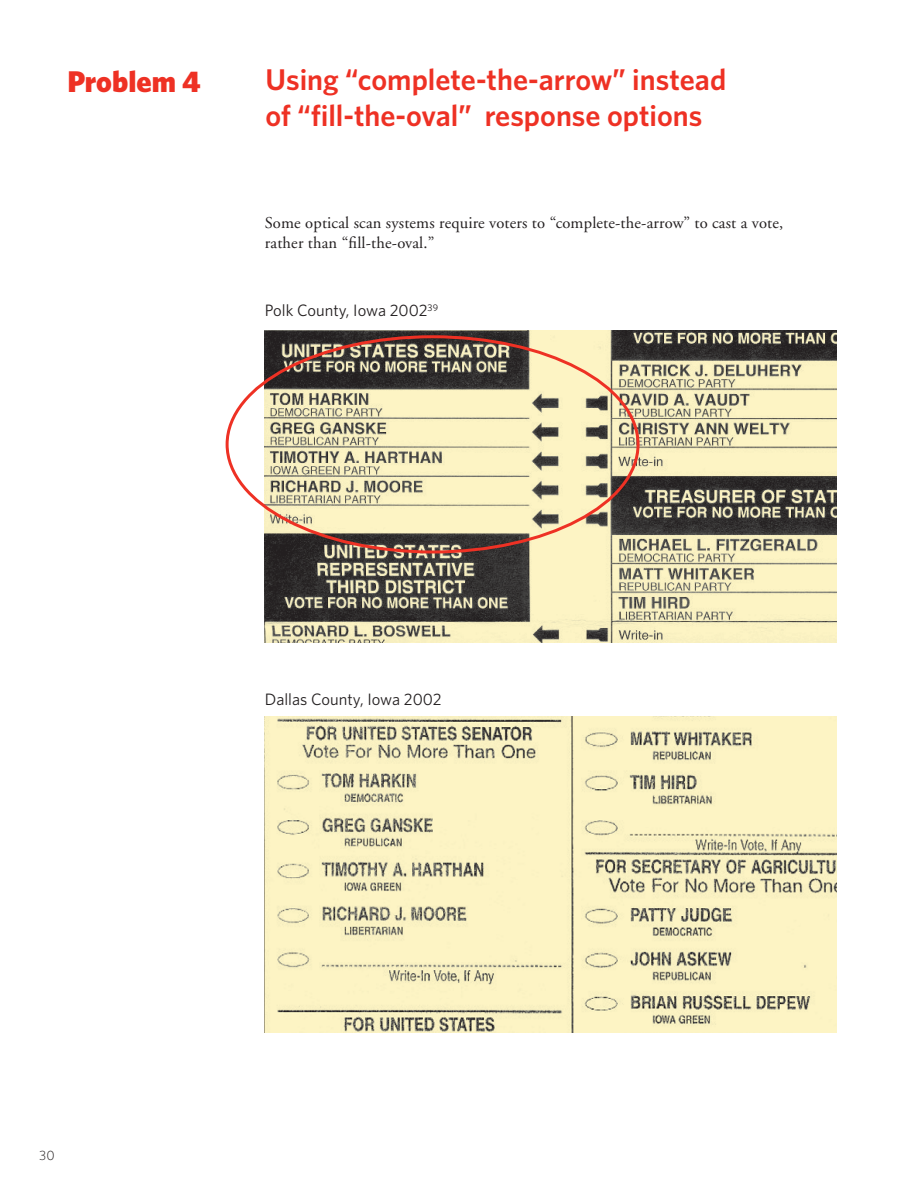
<style>
.page{position:relative;width:918px;height:1188px;background:#fff}
.page>*{position:absolute;margin:0;border:0;box-sizing:border-box;transform-origin:0 0}
.t1{font:600 30px/36px "Whitney";color:#ee3124}
.t2{font:900 30px "Whitney";color:#ee3124}
.t3{font:16.5px/19.8px "Adobe Garamond";letter-spacing:.01em;color:#231f20}
.t4{font:16.5px "Whitney";color:#231f20}
.t5{font:300 13.5px "Whitney";color:#231f20}
</style>
<div class="page">
<img style="left:265px;top:331px;width:572px;height:312px">
<img style="left:265px;top:716px;width:572px;height:317px">
<h1 class="t2" style="left:68px;top:63px;width:135px">Problem 4</h1>
<h1 class="t1" style="left:265px;top:64px;width:462px">Using “complete-the-arrow” instead of “fill-the-oval” response options</h1>
<p class="t3" style="left:265px;top:214px;width:520px">Some optical scan systems require voters to “complete-the-arrow” to cast a vote, rather than “fill-the-oval.”</p>
<p class="t4" style="left:265px;top:304px;width:175px">Polk County, Iowa 2002<sup>39</sup></p>
<p class="t4" style="left:265px;top:693px;width:178px">Dallas County, Iowa 2002</p>
<p class="t5" style="left:39px;top:1151px;width:17px">30</p>
</div>
